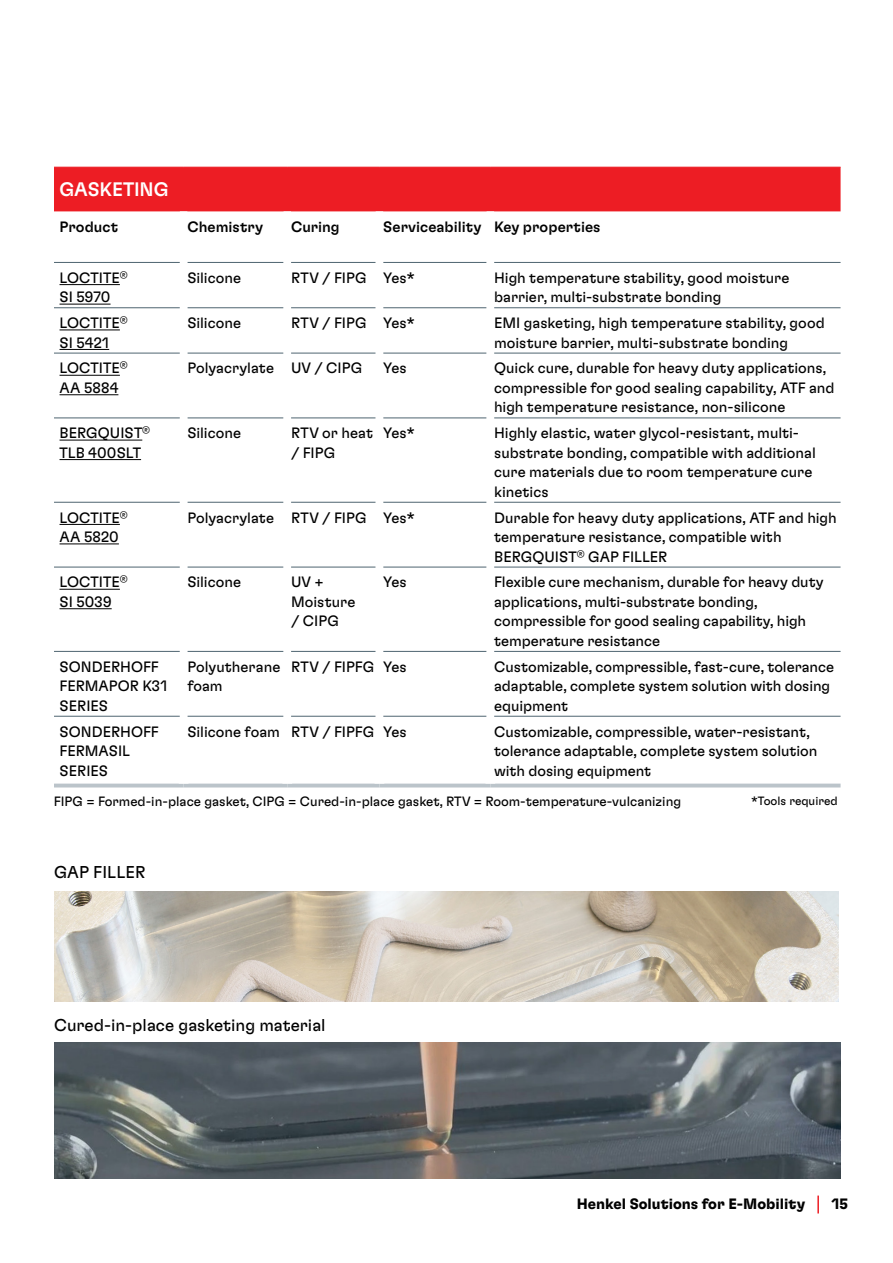
<style>
.page{position:relative;width:893px;height:1263px;background:#fff}
.page>*{position:absolute;margin:0;border:0;box-sizing:border-box;transform-origin:0 0}
.t1{font:500 19.5px "Henkel GT Flexa";letter-spacing:-.01em;color:#fff}
.t2{font:17.1px "Henkel GT Flexa";color:#000}
.t3{font:15px/19.5px "Henkel GT Flexa";color:#000}
.t4{font:500 15px "Henkel GT Flexa";letter-spacing:.005em;color:#000}
.t5{font:700 15px "Henkel GT Flexa";color:#000}
.t6{font:13.5px "Henkel GT Flexa";color:#000}
.t7{font:12px "Henkel GT Flexa";color:#000}
</style>
<div class="page">
<div style="left:54px;top:168px;width:786px;height:43px;background:#ed1d24"></div>
<hr style="left:54px;top:784px;width:130px;height:3px;background:#bbc4ca">
<hr style="left:184px;top:784px;width:103px;height:3px;background:#bbc4ca">
<hr style="left:287px;top:784px;width:92px;height:3px;background:#bbc4ca">
<hr style="left:379px;top:784px;width:111px;height:3px;background:#bbc4ca">
<hr style="left:490px;top:784px;width:350px;height:3px;background:#bbc4ca">
<hr style="left:54px;top:167px;width:130px;height:1px;background:#ed1d24">
<hr style="left:184px;top:167px;width:103px;height:1px;background:#ed1d24">
<hr style="left:287px;top:167px;width:92px;height:1px;background:#ed1d24">
<hr style="left:379px;top:167px;width:111px;height:1px;background:#ed1d24">
<hr style="left:490px;top:167px;width:350px;height:1px;background:#ed1d24">
<hr style="left:54px;top:262px;width:126px;height:1px;background:#4e6470">
<hr style="left:187px;top:262px;width:97px;height:1px;background:#4e6470">
<hr style="left:291px;top:262px;width:85px;height:1px;background:#4e6470">
<hr style="left:383px;top:262px;width:104px;height:1px;background:#4e6470">
<hr style="left:494px;top:262px;width:346px;height:1px;background:#4e6470">
<hr style="left:54px;top:307px;width:126px;height:1px;background:#4e6470">
<hr style="left:187px;top:307px;width:97px;height:1px;background:#4e6470">
<hr style="left:291px;top:307px;width:85px;height:1px;background:#4e6470">
<hr style="left:383px;top:307px;width:104px;height:1px;background:#4e6470">
<hr style="left:494px;top:307px;width:346px;height:1px;background:#4e6470">
<hr style="left:54px;top:353px;width:126px;height:1px;background:#4e6470">
<hr style="left:187px;top:353px;width:97px;height:1px;background:#4e6470">
<hr style="left:291px;top:353px;width:85px;height:1px;background:#4e6470">
<hr style="left:383px;top:353px;width:104px;height:1px;background:#4e6470">
<hr style="left:494px;top:353px;width:346px;height:1px;background:#4e6470">
<hr style="left:54px;top:417px;width:126px;height:1px;background:#4e6470">
<hr style="left:187px;top:417px;width:97px;height:1px;background:#4e6470">
<hr style="left:291px;top:417px;width:85px;height:1px;background:#4e6470">
<hr style="left:383px;top:417px;width:104px;height:1px;background:#4e6470">
<hr style="left:494px;top:417px;width:346px;height:1px;background:#4e6470">
<hr style="left:54px;top:502px;width:126px;height:1px;background:#4e6470">
<hr style="left:187px;top:502px;width:97px;height:1px;background:#4e6470">
<hr style="left:291px;top:502px;width:85px;height:1px;background:#4e6470">
<hr style="left:383px;top:502px;width:104px;height:1px;background:#4e6470">
<hr style="left:494px;top:502px;width:346px;height:1px;background:#4e6470">
<hr style="left:54px;top:567px;width:126px;height:1px;background:#4e6470">
<hr style="left:187px;top:567px;width:97px;height:1px;background:#4e6470">
<hr style="left:291px;top:567px;width:85px;height:1px;background:#4e6470">
<hr style="left:383px;top:567px;width:104px;height:1px;background:#4e6470">
<hr style="left:494px;top:567px;width:346px;height:1px;background:#4e6470">
<hr style="left:54px;top:651px;width:126px;height:1px;background:#4e6470">
<hr style="left:187px;top:651px;width:97px;height:1px;background:#4e6470">
<hr style="left:291px;top:651px;width:85px;height:1px;background:#4e6470">
<hr style="left:383px;top:651px;width:104px;height:1px;background:#4e6470">
<hr style="left:494px;top:651px;width:346px;height:1px;background:#4e6470">
<hr style="left:54px;top:716px;width:126px;height:1px;background:#4e6470">
<hr style="left:187px;top:716px;width:97px;height:1px;background:#4e6470">
<hr style="left:291px;top:716px;width:85px;height:1px;background:#4e6470">
<hr style="left:383px;top:716px;width:104px;height:1px;background:#4e6470">
<hr style="left:494px;top:716px;width:346px;height:1px;background:#4e6470">
<hr style="left:60px;top:284px;width:60px;height:1px;background:#000">
<hr style="left:60px;top:304px;width:51px;height:1px;background:#000">
<hr style="left:60px;top:330px;width:60px;height:1px;background:#000">
<hr style="left:60px;top:349px;width:49px;height:1px;background:#000">
<hr style="left:60px;top:375px;width:60px;height:1px;background:#000">
<hr style="left:60px;top:394px;width:58px;height:1px;background:#000">
<hr style="left:60px;top:440px;width:82px;height:1px;background:#000">
<hr style="left:60px;top:459px;width:81px;height:1px;background:#000">
<hr style="left:60px;top:524px;width:60px;height:1px;background:#000">
<hr style="left:60px;top:543px;width:59px;height:1px;background:#000">
<hr style="left:60px;top:589px;width:60px;height:1px;background:#000">
<hr style="left:60px;top:608px;width:52px;height:1px;background:#000">
<img style="left:54px;top:1042px;width:786px;height:137px">
<img style="left:54px;top:891px;width:785px;height:111px">
<svg style="left:817px;top:1195px;width:2px;height:18px"></svg>
<h1 class="t1" style="left:60px;top:177px;width:111px">GASKETING</h1>
<p class="t4" style="left:60px;top:217px;width:60px">Product</p>
<p class="t4" style="left:187px;top:217px;width:77px">Chemistry</p>
<p class="t4" style="left:291px;top:217px;width:50px">Curing</p>
<p class="t4" style="left:383px;top:217px;width:219px">Serviceability Key properties</p>
<p class="t3" style="left:60px;top:267px;width:70px">LOCTITE<sup>®<br></sup>SI 5970</p>
<p class="t3" style="left:187px;top:267px;width:55px">Silicone</p>
<p class="t3" style="left:291px;top:267px;width:125px">RTV / FIPG Yes*</p>
<p class="t3" style="left:494px;top:267px;width:297px">High temperature stability, good moisture barrier, multi-substrate bonding</p>
<p class="t3" style="left:60px;top:312px;width:70px">LOCTITE<sup>®<br></sup>SI 5421</p>
<p class="t3" style="left:187px;top:312px;width:55px">Silicone</p>
<p class="t3" style="left:291px;top:312px;width:125px">RTV / FIPG Yes*</p>
<p class="t3" style="left:494px;top:312px;width:332px">EMI gasketing, high temperature stability, good moisture barrier, multi-substrate bonding</p>
<p class="t3" style="left:60px;top:358px;width:70px">LOCTITE<sup>®<br></sup>AA 5884</p>
<p class="t3" style="left:187px;top:358px;width:177px">Polyacrylate UV / CIPG</p>
<p class="t3" style="left:383px;top:358px;width:25px">Yes</p>
<p class="t3" style="left:494px;top:358px;width:342px">Quick cure, durable for heavy duty applications, compressible for good sealing capability, ATF and high temperature resistance, non-silicone</p>
<p class="t3" style="left:60px;top:423px;width:92px">BERGQUIST<sup>®<br></sup>TLB 400SLT</p>
<p class="t3" style="left:187px;top:423px;width:55px">Silicone</p>
<p class="t3" style="left:291px;top:423px;width:83px">RTV or heat / FIPG</p>
<p class="t3" style="left:383px;top:423px;width:33px">Yes*</p>
<p class="t3" style="left:494px;top:423px;width:323px">Highly elastic, water glycol-resistant, multi&shy;substrate bonding, compatible with additional cure materials due to room temperature cure kinetics</p>
<p class="t3" style="left:60px;top:507px;width:70px">LOCTITE<sup>®<br></sup>AA 5820</p>
<p class="t3" style="left:187px;top:507px;width:229px">Polyacrylate RTV / FIPG Yes*</p>
<p class="t3" style="left:494px;top:507px;width:344px">Durable for heavy duty applications, ATF and high temperature resistance, compatible with<br>BERGQUIST<sup>®</sup> GAP FILLER</p>
<p class="t3" style="left:60px;top:572px;width:70px">LOCTITE<sup>®<br></sup>SI 5039</p>
<p class="t3" style="left:187px;top:572px;width:55px">Silicone</p>
<p class="t3" style="left:291px;top:572px;width:66px">UV +<br>Moisture / CIPG</p>
<p class="t3" style="left:383px;top:572px;width:25px">Yes</p>
<p class="t3" style="left:494px;top:572px;width:331px">Flexible cure mechanism, durable for heavy duty applications, multi-substrate bonding, compressible for good sealing capability, high temperature resistance</p>
<p class="t3" style="left:60px;top:656px;width:109px">SONDERHOFF<br>FERMAPOR K31<br>SERIES</p>
<p class="t3" style="left:187px;top:656px;width:94px">Polyutherane foam</p>
<p class="t3" style="left:291px;top:656px;width:117px">RTV / FIPFG Yes</p>
<p class="t3" style="left:494px;top:656px;width:342px">Customizable, compressible, fast-cure, tolerance adaptable, complete system solution with dosing equipment</p>
<p class="t3" style="left:60px;top:721px;width:101px">SONDERHOFF<br>FERMASIL<br>SERIES</p>
<p class="t3" style="left:187px;top:721px;width:221px">Silicone foam RTV / FIPFG Yes</p>
<p class="t3" style="left:494px;top:721px;width:325px">Customizable, compressible, water-resistant, tolerance adaptable, complete system solution with dosing equipment</p>
<p class="t7" style="left:751px;top:793px;width:88px">*Tools required</p>
<p class="t6" style="left:54px;top:793px;width:629px">FIPG = Formed-in-place gasket, CIPG = Cured-in-place gasket, RTV = Room-temperature-vulcanizing</p>
<p class="t2" style="left:54px;top:861px;width:93px">GAP FILLER</p>
<p class="t2" style="left:54px;top:1014px;width:273px">Cured-in-place gasketing material</p>
<p class="t5" style="left:577px;top:1194px;width:230px">Henkel Solutions for E-Mobility</p>
<p class="t5" style="left:831px;top:1194px;width:18px">15</p>
</div>
